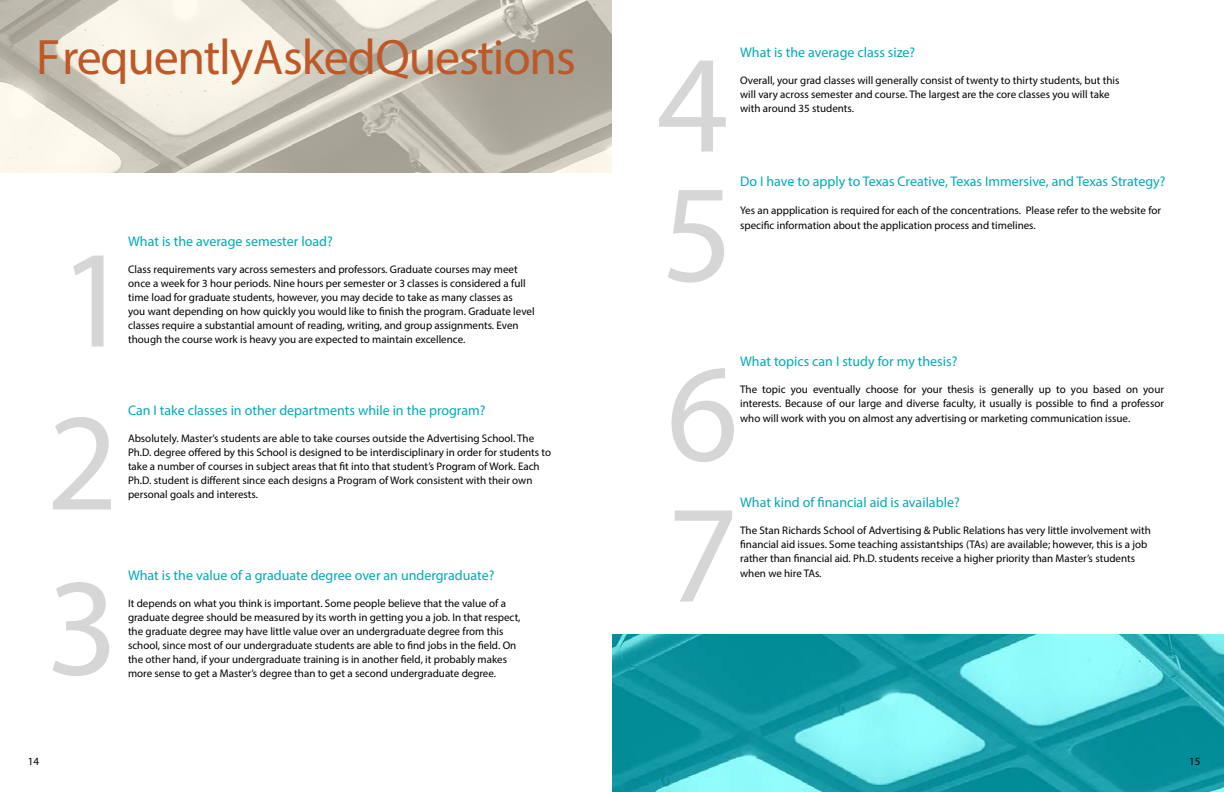
<style>
.page{position:relative;width:1224px;height:792px;background:#fff}
.page>*{position:absolute;margin:0;border:0;box-sizing:border-box;transform-origin:0 0}
.t1{font:140px/164px "Myriad Pro";color:#d6d6d6}
.t2{font:50px "Myriad Pro";letter-spacing:-.025em;color:#be5827}
.t3{font:14px "Myriad Pro";color:#00a9b7}
.t4{font:11px/14px "Myriad Pro";color:#000}
</style>
<div class="page">
<img style="left:612px;top:634px;width:612px;height:158px">
<img style="left:0;top:0;width:612px;height:173px">
<h2 class="t2" style="left:36px;top:26px;width:541px">Frequently Asked Questions</h2>
<h1 class="t1" style="left:47px;top:215px;width:85px;text-align:justify">1<br>2<br>3</h1>
<p class="t3" style="left:128px;top:233px;width:206px">What is the average semester load?</p>
<p class="t4" style="left:128px;top:262px;width:408px">Class requirements vary across semesters and professors. Graduate courses may meet once a week for 3 hour periods. Nine hours per semester or 3 classes is considered a full time load for graduate students, however, you may decide to take as many classes as<br>you want depending on how quickly you would like to finish the program. Graduate level classes require a substantial amount of reading, writing, and group assignments. Even though the course work is heavy you are expected to maintain excellence.</p>
<p class="t3" style="left:128px;top:402px;width:359px">Can I take classes in other departments while in the program?</p>
<p class="t4" style="left:128px;top:431px;width:425px">Absolutely. Master’s students are able to take courses outside the Advertising School. The Ph.D. degree offered by this School is designed to be interdisciplinary in order for students to take a number of courses in subject areas that fit into that student’s Program of Work. Each Ph.D. student is different since each designs a Program of Work consistent with their own personal goals and interests.</p>
<p class="t3" style="left:128px;top:567px;width:368px">What is the value of a graduate degree over an undergraduate?</p>
<p class="t4" style="left:128px;top:596px;width:394px">It depends on what you think is important. Some people believe that the value of a graduate degree should be measured by its worth in getting you a job. In that respect, the graduate degree may have little value over an undergraduate degree from this school, since most of our undergraduate students are able to find jobs in the field. On the other hand, if your undergraduate training is in another field, it probably makes more sense to get a Master’s degree than to get a second undergraduate degree.</p>
<h1 class="t1" style="left:657px;top:38px;width:78px;line-height:129.5px">4<br>5</h1>
<p class="t3" style="left:740px;top:44px;width:177px">What is the average class size?</p>
<p class="t4" style="left:740px;top:73px;width:381px">Overall, your grad classes will generally consist of twenty to thirty students, but this will vary across semester and course. The largest are the core classes you will take with around 35 students.</p>
<p class="t3" style="left:740px;top:173px;width:427px">Do I have to apply to Texas Creative, Texas Immersive, and Texas Strategy?</p>
<p class="t4" style="left:740px;top:203px;width:422px;line-height:15px">Yes an appplication is required for each of the concentrations. Please refer to the website for specific information about the application process and timelines.</p>
<p class="t3" style="left:740px;top:353px;width:219px">What topics can I study for my thesis?</p>
<p class="t4" style="left:740px;top:382px;width:425px">The topic you eventually choose for your thesis is generally up to you based on your interests. Because of our large and diverse faculty, it usually is possible to find a professor</p>
<p class="t4" style="left:740px;top:411px;width:392px">who will work with you on almost any advertising or marketing communication issue.</p>
<h1 class="t1" style="left:667px;top:341px;width:73px;line-height:141px">6<br>7</h1>
<p class="t3" style="left:740px;top:494px;width:221px">What kind of financial aid is available?</p>
<p class="t4" style="left:740px;top:523px;width:412px">The Stan Richards School of Advertising &amp; Public Relations has very little involvement with financial aid issues. Some teaching assistantships (TAs) are available; however, this is a job rather than financial aid. Ph.D. students receive a higher priority than Master’s students</p>
<p class="t4" style="left:740px;top:566px;width:83px">when we hire TAs.</p>
<p class="t4" style="left:28px;top:754px;width:13px">14</p>
<p class="t4" style="left:1183px;top:754px;width:13px">15</p>
<p class="t4" style="left:1189px;top:754px;width:13px">15</p>
</div>
